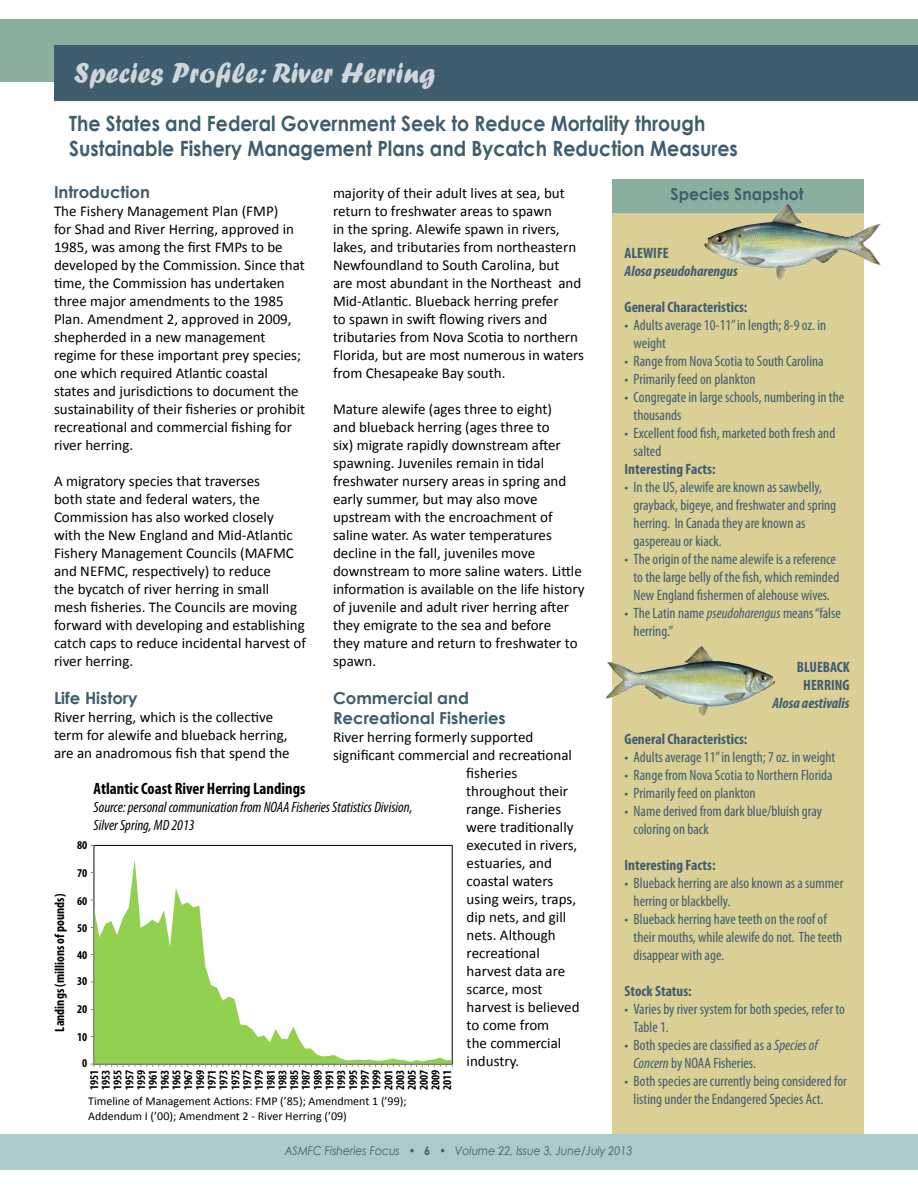
<style>
.page{position:relative;width:918px;height:1188px;background:#fff}
.page>*{position:absolute;margin:0;border:0;box-sizing:border-box;transform-origin:0 0}
.t1{font:30px "Forte";color:#cfd6db}
.t2{font:700 21px/25.2px "Century Gothic";color:#3f5d6e;scale:.9 1}
.t3{font:700 16.5px/19.8px "Century Gothic";color:#3f5d6e}
.t4{font:700 condensed 16.5px "Myriad Pro";color:#000}
.t5{font:700 16.5px "Century Gothic";color:#3f5d6e;scale:.95 1}
.t6{font:15px/18px "Calibri";color:#000}
.t7{font:condensed 15px/18px "Myriad Pro";color:#3f5d6e}
.t8{font:700 condensed 15px/18px "Myriad Pro";color:#3f5d6e;text-align:center}
.t9{font:italic condensed 15px/18px "Myriad Pro";color:#000}
.t10{font:italic 700 condensed 15px "Myriad Pro";color:#3f5d6e}
.t11{font:700 condensed 13.5px "Myriad Pro";color:#000}
.t12{font:700 condensed 12px/11.7px "Myriad Pro";color:#000}
.t13{font:12px/14.4px "Calibri";color:#000}
.t14{font:italic 12px "Century Gothic";color:#3f5d6e;scale:.9 1}
.t15{font:700 condensed 10.2px "Myriad Pro";letter-spacing:-.005em;color:#000}
.t16{font:700 condensed 8.7px/11.7px "Myriad Pro";letter-spacing:.01em;color:#000;text-align:justify}
.s1{font-style:italic}
.s2{font-style:normal}
.s3{font-weight:700;font-style:normal}
</style>
<div class="page">
<div style="left:612px;top:212px;width:252px;height:922px;background:#dacf95"></div>
<div style="left:612px;top:179px;width:252px;height:33px;background:#89b09e"></div>
<div style="left:0;top:19px;width:918px;height:63px;background:#89b09e"></div>
<div style="left:54px;top:45px;width:864px;height:56px;background:#3f5d6e"></div>
<div style="left:0;top:1134px;width:918px;height:36px;background:#acc9cb"></div>
<img style="left:697px;top:203px;width:184px;height:78px">
<img style="left:605px;top:645px;width:171px;height:72px">
<svg style="left:90px;top:844px;width:363px;height:223px"></svg>
<h1 class="t1" style="left:74px;top:56px;width:363px">Species Profile: River Herring</h1>
<h1 class="t1" style="left:73px;top:64px;width:425px">Species Profile: Atlantic Sturgeon</h1>
<h2 class="t2" style="left:69px;top:110px;width:744px">The States and Federal Government Seek to Reduce Mortality through<br>Sustainable Fishery Management Plans and Bycatch Reduction Measures</h2>
<p class="t5" style="left:671px;top:182px;width:141px">Species Snapshot</p>
<p class="t3" style="left:54px;top:181px;width:98px">Introduction</p>
<p class="t6" style="left:54px;top:201px;width:253px">The Fishery Management Plan (FMP)<br>for Shad and River Herring, approved in 1985, was among the first FMPs to be developed by the Commission. Since that time, the Commission has undertaken three major amendments to the 1985<br>Plan. Amendment 2, approved in 2009, shepherded in a new management regime for these important prey species; one which required Atlantic coastal states and jurisdictions to document the sustainability of their fisheries or prohibit recreational and commercial fishing for river herring.</p>
<p class="t6" style="left:54px;top:471px;width:253px">A migratory species that traverses<br>both state and federal waters, the Commission has also worked closely<br>with the New England and Mid-Atlantic Fishery Management Councils (MAFMC and NEFMC, respectively) to reduce<br>the bycatch of river herring in small mesh fisheries. The Councils are moving forward with developing and establishing catch caps to reduce incidental harvest of river herring.</p>
<p class="t3" style="left:54px;top:687px;width:85px">Life History</p>
<p class="t6" style="left:54px;top:707px;width:237px">River herring, which is the collective term for alewife and blueback herring, are an anadromous fish that spend the</p>
<p class="t6" style="left:333px;top:184px;width:253px">majority of their adult lives at sea, but return to freshwater areas to spawn<br>in the spring. Alewife spawn in rivers, lakes, and tributaries from northeastern Newfoundland to South Carolina, but<br>are most abundant in the Northeast and Mid-Atlantic. Blueback herring prefer<br>to spawn in swift flowing rivers and tributaries from Nova Scotia to northern Florida, but are most numerous in waters from Chesapeake Bay south.</p>
<p class="t6" style="left:333px;top:400px;width:253px">Mature alewife (ages three to eight)<br>and blueback herring (ages three to<br>six) migrate rapidly downstream after spawning. Juveniles remain in tidal freshwater nursery areas in spring and early summer, but may also move upstream with the encroachment of saline water. As water temperatures decline in the fall, juveniles move downstream to more saline waters. Little information is available on the life history of juvenile and adult river herring after they emigrate to the sea and before<br>they mature and return to freshwater to spawn.</p>
<p class="t3" style="left:333px;top:688px;width:174px">Commercial and<br>Recreational Fisheries</p>
<p class="t6" style="left:333px;top:727px;width:202px">River herring formerly supported</p>
<p class="t6" style="left:333px;top:745px;width:241px">significant commercial and recreational</p>
<p class="t6" style="left:466px;top:763px;width:53px">fisheries</p>
<p class="t6" style="left:466px;top:781px;width:103px">throughout their</p>
<p class="t6" style="left:466px;top:799px;width:97px">range. Fisheries</p>
<p class="t6" style="left:466px;top:817px;width:109px">were traditionally</p>
<p class="t6" style="left:467px;top:835px;width:112px">executed in rivers,</p>
<p class="t6" style="left:467px;top:853px;width:87px">estuaries, and</p>
<p class="t6" style="left:467px;top:871px;width:88px">coastal waters</p>
<p class="t6" style="left:467px;top:889px;width:111px">using weirs, traps,</p>
<p class="t6" style="left:467px;top:907px;width:101px">dip nets, and gill</p>
<p class="t6" style="left:467px;top:925px;width:91px">nets. Although</p>
<p class="t6" style="left:467px;top:943px;width:75px">recreational</p>
<p class="t6" style="left:467px;top:961px;width:100px">harvest data are</p>
<p class="t6" style="left:467px;top:979px;width:77px">scarce, most</p>
<p class="t6" style="left:467px;top:997px;width:114px">harvest is believed</p>
<p class="t6" style="left:467px;top:1015px;width:84px">to come from</p>
<p class="t6" style="left:467px;top:1033px;width:96px">the commercial</p>
<p class="t8" style="left:625px;top:244px;width:46px">ALEWIFE</p>
<p class="t10" style="left:625px;top:262px;width:115px">Alosa pseudoharengus</p>
<p class="t8" style="left:625px;top:298px;width:124px">General Characteristics:</p>
<p class="t7" style="left:634px;top:316px;width:194px;text-indent:-9px">• Adults average 10-11”in length; 8-9 oz. in weight</p>
<p class="t7" style="left:625px;top:352px;width:201px">• Range from Nova Scotia to South Carolina</p>
<p class="t7" style="left:625px;top:370px;width:133px">• Primarily feed on plankton</p>
<p class="t7" style="left:634px;top:388px;width:212px;text-indent:-9px">• Congregate in large schools, numbering in the thousands</p>
<p class="t7" style="left:634px;top:424px;width:203px;text-indent:-9px">• Excellent food fish, marketed both fresh and salted</p>
<p class="t8" style="left:625px;top:460px;width:92px">Interesting Facts:</p>
<p class="t7" style="left:634px;top:478px;width:204px;text-indent:-9px">• In the US, alewife are known as sawbelly, grayback, bigeye, and freshwater and spring herring. In Canada they are known as gaspereau or kiack.</p>
<p class="t7" style="left:634px;top:550px;width:207px;text-indent:-9px">• The origin of the name alewife is a reference to the large belly of the fish, which reminded<br>New England fishermen of alehouse wives.</p>
<p class="t7" style="left:634px;top:604px;width:209px;text-indent:-9px">• The Latin name <span class="s1">pseudoharengus</span> means“false herring.”</p>
<p class="t8" style="left:797px;top:658px;width:54px">BLUEBACK<br>HERRING</p>
<p class="t10" style="left:772px;top:694px;width:79px">Alosa aestivalis</p>
<p class="t8" style="left:625px;top:730px;width:124px">General Characteristics:</p>
<p class="t7" style="left:625px;top:748px;width:212px">• Adults average 11”in length; 7 oz. in weight</p>
<p class="t7" style="left:625px;top:766px;width:210px">• Range from Nova Scotia to Northern Florida</p>
<p class="t7" style="left:625px;top:784px;width:133px">• Primarily feed on plankton</p>
<p class="t7" style="left:634px;top:802px;width:190px;text-indent:-9px">• Name derived from dark blue/bluish gray coloring on back</p>
<p class="t8" style="left:625px;top:856px;width:92px">Interesting Facts:</p>
<p class="t7" style="left:634px;top:874px;width:211px;text-indent:-9px">• Blueback herring are also known as a summer herring or blackbelly.</p>
<p class="t7" style="left:634px;top:910px;width:210px;text-indent:-9px">• Blueback herring have teeth on the roof of their mouths, while alewife do not. The teeth disappear with age.</p>
<p class="t8" style="left:625px;top:982px;width:69px">Stock Status:</p>
<p class="t7" style="left:634px;top:1000px;width:213px;text-indent:-9px">• Varies by river system for both species, refer to<br>Table 1.</p>
<p class="t7" style="left:634px;top:1036px;width:186px;text-indent:-9px">• Both species are classified as a <span class="s1">Species of<br>Concern</span> by NOAA Fisheries.</p>
<p class="t7" style="left:634px;top:1072px;width:215px;text-indent:-9px">• Both species are currently being considered for listing under the Endangered Species Act.</p>
<p class="t4" style="left:94px;top:778px;width:213px">Atlantic Coast River Herring Landings</p>
<p class="t9" style="left:94px;top:797px;width:321px">Source: personal communication from NOAA Fisheries Statistics Division,<br>Silver Spring, MD 2013</p>
<p class="t12" style="left:77px;top:839px;width:12px">80</p>
<p class="t12" style="left:77px;top:867px;width:12px">70</p>
<p class="t12" style="left:77px;top:894px;width:12px">60</p>
<p class="t12" style="left:77px;top:922px;width:12px">50</p>
<p class="t12" style="left:77px;top:941px;width:12px;line-height:26.4px">40<br>30</p>
<p class="t12" style="left:77px;top:1003px;width:12px">20</p>
<p class="t12" style="left:77px;top:1031px;width:12px">10</p>
<p class="t12" style="left:82px;top:1057px;width:7px">0</p>
<p class="t15" style="left:76px;top:839px;width:10px">80</p>
<p class="t15" style="left:76px;top:866px;width:10px">70</p>
<p class="t11" style="left:51px;top:1032px;width:140px;rotate:-90deg">Landings (millions of pounds)</p>
<p class="t15" style="left:76px;top:893px;width:10px">60</p>
<p class="t15" style="left:76px;top:921px;width:10px">50</p>
<p class="t15" style="left:76px;top:948px;width:10px">40</p>
<p class="t15" style="left:76px;top:975px;width:10px">30</p>
<p class="t15" style="left:76px;top:1003px;width:10px">20</p>
<p class="t15" style="left:76px;top:1030px;width:10px">10</p>
<p class="t15" style="left:80px;top:1057px;width:6px">0</p>
<p class="t6" style="left:467px;top:1051px;width:54px">industry.</p>
<p class="t16" style="left:88px;top:1085px;width:17px;rotate:-90deg">1951<br>1953<br>1955<br>1957<br>1959<br>1961<br>1963<br>1965<br>1967<br>1969<br>1971<br>1973<br>1975<br>1977<br>1979<br>1981<br>1983<br>1985<br>1987<br>1989<br>1991<br>1993<br>1995<br>1997<br>1999<br>2001<br>2003<br>2005<br>2007<br>2009<br>2011</p>
<p class="t12" style="left:88px;top:1090px;width:22px;text-align:justify;rotate:-90deg">1951<br>1953<br>1955<br>1957<br>1959<br>1961<br>1963<br>1965<br>1967<br>1969<br>1971<br>1973<br>1975<br>1977<br>1979<br>1981<br>1983<br>1985<br>1987<br>1989<br>1991<br>1993<br>1995<br>1997<br>1999<br>2001<br>2003<br>2005<br>2007<br>2009<br>2011</p>
<p class="t13" style="left:88px;top:1093px;width:320px">Timeline of Management Actions: FMP (’85); Amendment 1 (’99);<br>Addendum I (’00); Amendment 2 - River Herring (’09)</p>
<p class="t14" style="left:285px;top:1142px;width:388px">ASMFC Fisheries Focus <span class="s2">•</span> <span class="s3">6</span> <span class="s2">•</span> Volume 22, Issue 3, June/July 2013</p>
</div>
